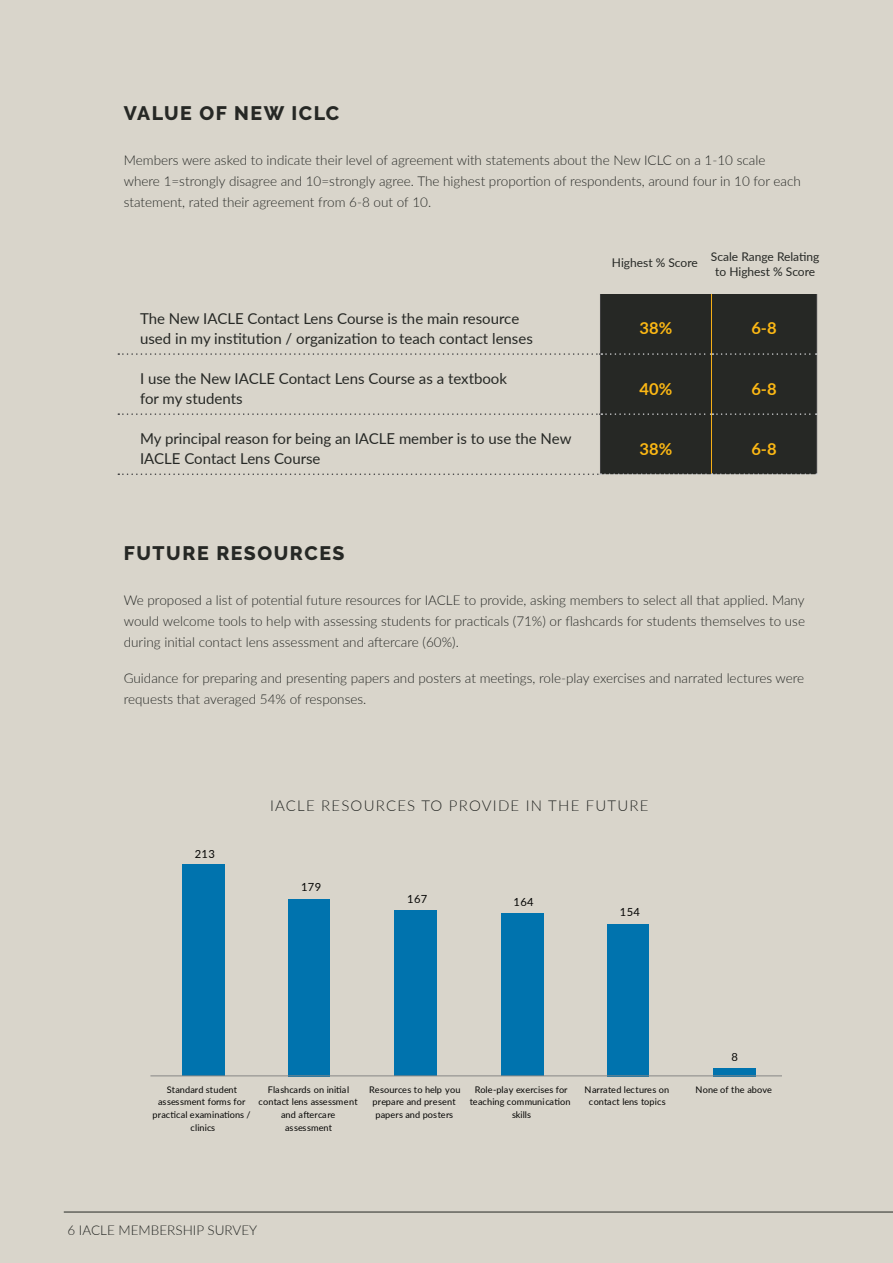
<style>
.page{position:relative;width:893px;height:1263px;background:#d9d5cb}
.page>*{position:absolute;margin:0;border:0;box-sizing:border-box;transform-origin:0 0}
.Subhead_-_Align_Cent{font:800 19.5px "Raleway";letter-spacing:.08em;color:#262825}
.Table_Body_Text{font:700 16.5px "Lato";color:#fcb814}
.Table_Body_Text-2{font:15px/19.5px "Lato";color:#262825}
.Subhead_-_Align_Cent-2{font:300 15px "Lato";letter-spacing:.08em;color:#262825}
.Body_Text_-_Align_Le{font:300 13.5px/21px "Lato";color:#262825}
.Body_Text_-_Align_Le-2{font:12px/15px "Lato";color:#262825;text-align:center}
.t1{font:11.25px "Lato";letter-spacing:.03em;color:#050504}
.t2{font:9.15px/12.6px "Lato";letter-spacing:.01em;color:#050504;text-align:center}
</style>
<div class="page">
<div style="left:182px;top:864px;width:43px;height:212px;background:#0073ae"></div>
<div style="left:288px;top:899px;width:42px;height:177px;background:#0073ae"></div>
<div style="left:394px;top:910px;width:43px;height:166px;background:#0073ae"></div>
<div style="left:501px;top:914px;width:42px;height:162px;background:#0073ae"></div>
<div style="left:607px;top:924px;width:42px;height:152px;background:#0073ae"></div>
<div style="left:713px;top:1068px;width:43px;height:8px;background:#0073ae"></div>
<hr style="left:150px;top:1075px;width:632px;height:1px;background:#878686">
<hr style="left:64px;top:1212px;width:829px;height:1px;background:#262825">
<svg style="left:118px;top:294px;width:699px;height:181px"></svg>
<hr style="left:711px;top:294px;width:1px;height:60px;background:#f9b217">
<hr style="left:711px;top:354px;width:1px;height:60px;background:#f9b217">
<hr style="left:711px;top:414px;width:1px;height:59px;background:#f9b217">
<p class="Subhead_-_Align_Cent" style="left:124px;top:102px;width:217px">VALUE OF NEW ICLC</p>
<p class="Body_Text_-_Align_Le" style="left:124px;top:149px;width:679px">Members were asked to indicate their level of agreement with statements about the New ICLC on a 1-10 scale where 1=strongly disagree and 10=strongly agree. The highest proportion of respondents, around four in 10 for each statement, rated their agreement from 6-8 out of 10.</p>
<p class="Body_Text_-_Align_Le-2" style="left:612px;top:255px;width:87px">Highest % Score</p>
<p class="Body_Text_-_Align_Le-2" style="left:711px;top:248px;width:110px">Scale Range Relating to Highest % Score</p>
<p class="Table_Body_Text-2" style="left:140px;top:308px;width:394px">The New IACLE Contact Lens Course is the main resource used in my institution / organization to teach contact lenses</p>
<p class="Table_Body_Text" style="left:640px;top:316px;width:34px">38%</p>
<p class="Table_Body_Text" style="left:751px;top:316px;width:27px">6-8</p>
<p class="Table_Body_Text-2" style="left:140px;top:368px;width:369px">I use the New IACLE Contact Lens Course as a textbook for my students</p>
<p class="Table_Body_Text" style="left:640px;top:376px;width:34px">40%</p>
<p class="Table_Body_Text" style="left:751px;top:376px;width:27px">6-8</p>
<p class="Table_Body_Text-2" style="left:140px;top:428px;width:433px">My principal reason for being an IACLE member is to use the New<br>IACLE Contact Lens Course</p>
<p class="Table_Body_Text" style="left:640px;top:436px;width:34px">38%</p>
<p class="Table_Body_Text" style="left:751px;top:436px;width:27px">6-8</p>
<p class="Subhead_-_Align_Cent" style="left:124px;top:542px;width:222px">FUTURE RESOURCES</p>
<p class="Body_Text_-_Align_Le" style="left:124px;top:589px;width:683px;text-align:justify">We proposed a list of potential future resources for IACLE to provide, asking members to select all that applied. Many would welcome tools to help with assessing students for practicals (71%) or flashcards for students themselves to use during initial contact lens assessment and aftercare (60%).</p>
<p class="Body_Text_-_Align_Le" style="left:124px;top:667px;width:682px">Guidance for preparing and presenting papers and posters at meetings, role-play exercises and narrated lectures were requests that averaged 54% of responses.</p>
<p class="t1" style="left:195px;top:845px;width:22px">213</p>
<p class="Subhead_-_Align_Cent-2" style="left:270px;top:795px;width:380px">IACLE RESOURCES TO PROVIDE IN THE FUTURE</p>
<p class="t1" style="left:301px;top:879px;width:22px">179</p>
<p class="t1" style="left:407px;top:891px;width:22px">167</p>
<p class="t1" style="left:514px;top:894px;width:22px">164</p>
<p class="t1" style="left:620px;top:904px;width:22px">154</p>
<p class="t1" style="left:731px;top:1049px;width:8px">8</p>
<p class="t2" style="left:153px;top:1083px;width:99px">Standard student assessment forms for practical examinations / clinics</p>
<p class="t2" style="left:258px;top:1083px;width:101px">Flashcards on initial contact lens assessment and aftercare assessment</p>
<p class="t2" style="left:369px;top:1083px;width:93px">Resources to help you prepare and present papers and posters</p>
<p class="t2" style="left:470px;top:1083px;width:102px">Role-play exercises for teaching communication skills</p>
<p class="t2" style="left:585px;top:1083px;width:86px">Narrated lectures on contact lens topics</p>
<p class="t2" style="left:695px;top:1083px;width:78px">None of the above</p>
<p class="Body_Text_-_Align_Le" style="left:67px;top:1219px;width:191px">6 IACLE MEMBERSHIP SURVEY</p>
</div>
